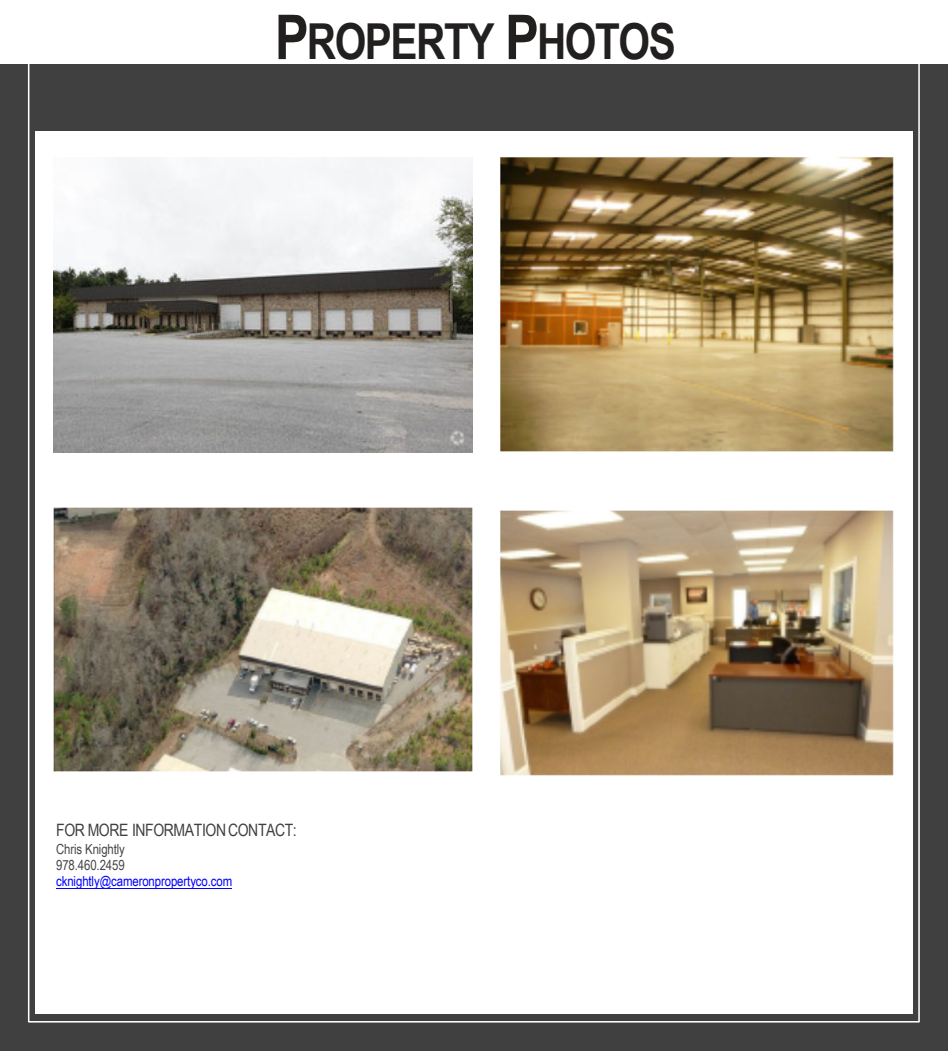
<style>
.page{position:relative;width:951px;height:1051px;background:#fff}
.page>*{position:absolute;margin:0;border:0;box-sizing:border-box;transform-origin:0 0}
.t1{font:700 49.6px "Arial Narrow";letter-spacing:-.03em;color:#221f1f}
.t2{font:17px "Arial Narrow";letter-spacing:-.025em;color:#404040}
.t3{font:14px "Arial Narrow";letter-spacing:-.005em;color:#00f}
.t4{font:14px/16.2px "Arial Narrow";letter-spacing:-.01em;color:#464646}
.s1{font-size:62px}
</style>
<div class="page">
<div style="left:0;top:64px;width:947px;height:986px;background:#404040"></div>
<div style="left:35px;top:131px;width:877px;height:882px;background:#fff"></div>
<hr style="left:57px;top:888px;width:175px;height:1px;background:#00f">
<img style="left:54px;top:157px;width:418px;height:295px">
<img style="left:53px;top:507px;width:420px;height:265px">
<img style="left:500px;top:511px;width:393px;height:264px">
<img style="left:499px;top:156px;width:394px;height:296px">
<h1 class="t1" style="left:275px;top:13px;width:402px"><span class="s1">P</span>ROPERTY <span class="s1">P</span>HOTOS</h1>
<p class="t2" style="left:56px;top:820px;width:242px">FOR MORE INFORMATIONCONTACT:</p>
<p class="t4" style="left:56px;top:840px;width:70px">Chris Knightly<br>978.460.2459</p>
<p class="t3" style="left:56px;top:870px;width:177px">cknightly@cameronpropertyco.com</p>
</div>
